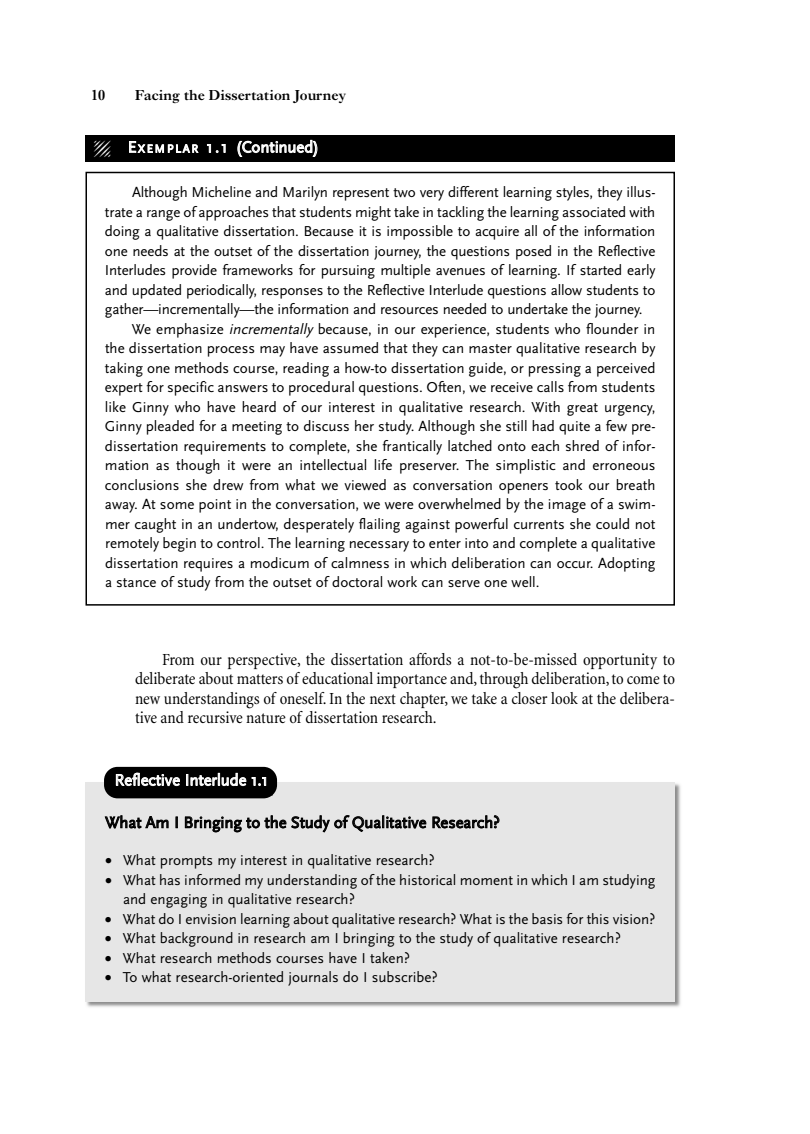
<style>
.page{position:relative;width:810px;height:1134px;background:#fff}
.page>*{position:absolute;margin:0;border:0;box-sizing:border-box;transform-origin:0 0}
.t1{font:condensed 17.25px/19.5px "Minion";letter-spacing:-.005em;color:#000;text-align:justify}
.t2{font:16.5px "Scala Sans";letter-spacing:.005em;color:#000}
.t3{font:16.5px "Scala Sans";letter-spacing:.005em;color:#fff}
.t4{font:15px/19.5px "Scala Sans";color:#000}
.t5{font:600 15px "Ehrhardt";color:#000}
.s1{font-size:11.55px}
.s2{font-style:italic}
</style>
<div class="page">
<div style="left:86px;top:172px;width:589px;height:434px;border:2px solid #000"></div>
<div style="left:85px;top:135px;width:590px;height:27px;background:#000"></div>
<img style="left:85px;top:780px;width:596px;height:227px">
<div style="left:86px;top:783px;width:589px;height:219px;background:#e6e6e6"></div>
<div style="left:104px;top:767px;width:173px;height:31px;background:#000;border-radius:14px"></div>
<hr style="left:115px;top:795px;width:158px;height:1px;background:#000">
<p class="t5" style="left:91px;top:90px;width:16px">10</p>
<p class="t5" style="left:135px;top:90px;width:213px">Facing the Dissertation Journey</p>
<p class="t3" style="left:128px;top:137px;width:193px">E<span class="s1">X EM PLAR</span> 1.1 (Continued)</p>
<p class="t4" style="left:132px;top:182px;width:525px">Although Micheline and Marilyn represent two very different learning styles, they illus-</p>
<p class="t4" style="left:105px;top:202px;width:552px">trate a range of approaches that students might take in tackling the learning associated with</p>
<p class="t4" style="left:105px;top:221px;width:552px">doing a qualitative dissertation. Because it is impossible to acquire all of the information</p>
<p class="t4" style="left:105px;top:241px;width:552px">one needs at the outset of the dissertation journey, the questions posed in the Reflective</p>
<p class="t4" style="left:105px;top:260px;width:552px">Interludes provide frameworks for pursuing multiple avenues of learning. If started early</p>
<p class="t4" style="left:105px;top:280px;width:552px">and updated periodically, responses to the Reflective Interlude questions allow students to</p>
<p class="t4" style="left:105px;top:299px;width:539px">gather—incrementally—the information and resources needed to undertake the journey.</p>
<p class="t4" style="left:132px;top:319px;width:525px">We emphasize <span class="s2">incrementally</span> because, in our experience, students who flounder in</p>
<p class="t4" style="left:105px;top:338px;width:552px">the dissertation process may have assumed that they can master qualitative research by</p>
<p class="t4" style="left:105px;top:358px;width:552px">taking one methods course, reading a how-to dissertation guide, or pressing a perceived</p>
<p class="t4" style="left:105px;top:377px;width:552px">expert for specific answers to procedural questions. Often, we receive calls from students</p>
<p class="t4" style="left:105px;top:397px;width:552px">like Ginny who have heard of our interest in qualitative research. With great urgency,</p>
<p class="t4" style="left:105px;top:416px;width:552px">Ginny pleaded for a meeting to discuss her study. Although she still had quite a few pre-</p>
<p class="t4" style="left:105px;top:436px;width:552px">dissertation requirements to complete, she frantically latched onto each shred of infor-</p>
<p class="t4" style="left:105px;top:455px;width:552px">mation as though it were an intellectual life preserver. The simplistic and erroneous</p>
<p class="t4" style="left:105px;top:475px;width:552px">conclusions she drew from what we viewed as conversation openers took our breath</p>
<p class="t4" style="left:105px;top:494px;width:552px">away. At some point in the conversation, we were overwhelmed by the image of a swim-</p>
<p class="t4" style="left:105px;top:514px;width:552px">mer caught in an undertow, desperately flailing against powerful currents she could not</p>
<p class="t4" style="left:105px;top:533px;width:552px">remotely begin to control. The learning necessary to enter into and complete a qualitative</p>
<p class="t4" style="left:105px;top:553px;width:552px">dissertation requires a modicum of calmness in which deliberation can occur. Adopting</p>
<p class="t4" style="left:105px;top:572px;width:436px">a stance of study from the outset of doctoral work can serve one well.</p>
<p class="t1" style="left:135px;top:651px;width:542px;text-indent:27px">From our perspective, the dissertation affords a not-to-be-missed opportunity to deliberate about matters of educational importance and,through deliberation,to come to new understandings of oneself. In the next chapter, we take a closer look at the delibera&shy;tive and recursive nature of dissertation research.</p>
<p class="t3" style="left:115px;top:770px;width:155px">Reflective Interlude 1.1</p>
<p class="t2" style="left:105px;top:812px;width:396px">What Am I Bringing to the Study of Qualitative Research?</p>
<p class="t4" style="left:105px;top:851px;width:331px">• What prompts my interest in qualitative research?</p>
<p class="t4" style="left:123px;top:870px;width:534px;text-indent:-18px">• What has informed my understanding of the historical moment in which I am studying and engaging in qualitative research?</p>
<p class="t4" style="left:105px;top:909px;width:552px">• What do I envision learning about qualitative research? What is the basis for this vision?</p>
<p class="t4" style="left:105px;top:929px;width:517px">• What background in research am I bringing to the study of qualitative research?</p>
<p class="t4" style="left:105px;top:948px;width:307px">• What research methods courses have I taken?</p>
<p class="t4" style="left:105px;top:968px;width:334px">• To what research-oriented journals do I subscribe?</p>
</div>
